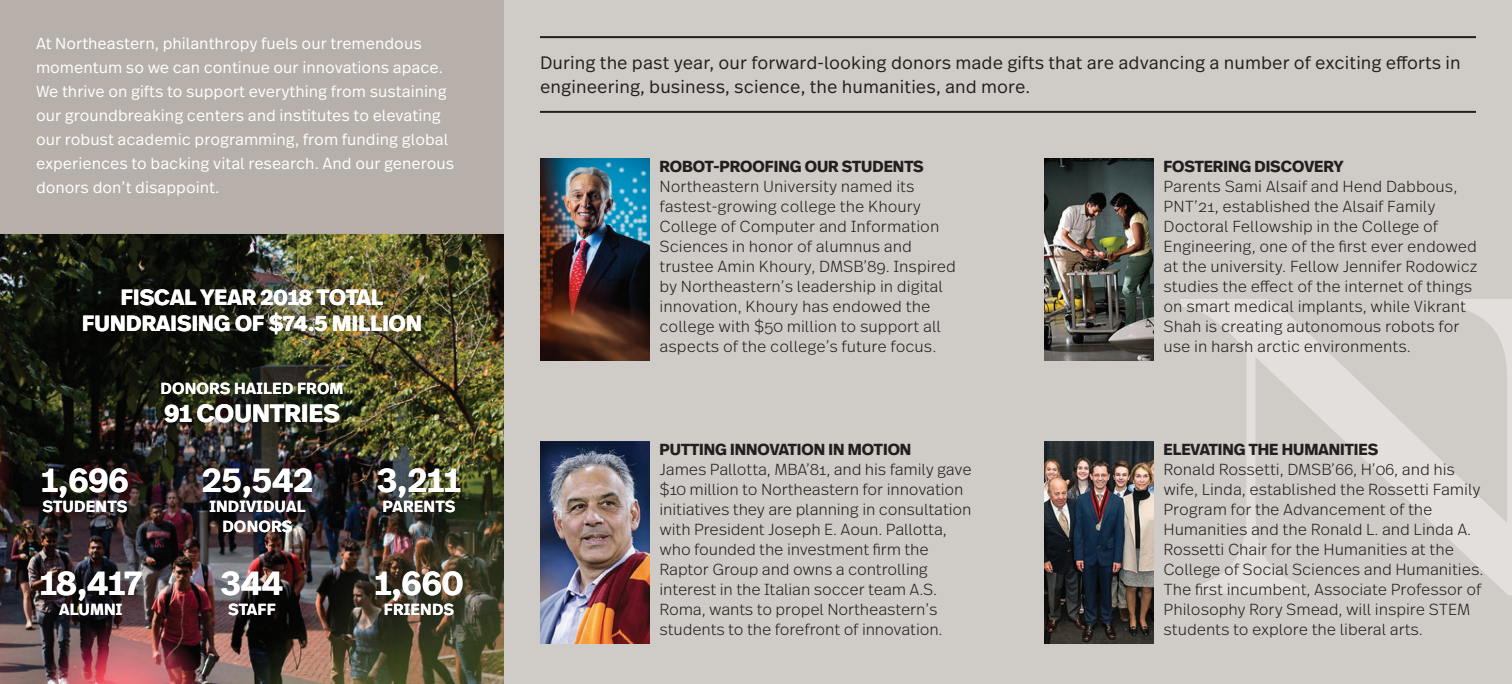
<style>
.page{position:relative;width:1512px;height:684px;background:#fff}
.page>*{position:absolute;margin:0;border:0;box-sizing:border-box;transform-origin:0 0}
.t1{font:600 34px "Real Head Pro";letter-spacing:-.01em;color:#fff}
.t2{font:700 25px "Real Head Pro";letter-spacing:.01em;color:#fff}
.t3{font:700 22px/26.4px "Real Head Pro";letter-spacing:.01em;color:#fff;text-align:center}
.t4{font:300 18px/24px "Real Text Pro";letter-spacing:.005em;color:#231f20}
.t5{font:300 16px/20px "Real Text Pro";letter-spacing:-.005em;color:#231f20}
.t6{font:300 16px/24px "Real Text Pro";color:#fff}
.t7{font:700 16px "Real Head Pro";color:#231f20}
.t8{font:600 16px/20px "Real Text Pro";letter-spacing:.01em;color:#fff;text-align:center}
</style>
<div class="page">
<div style="left:497px;top:0;width:1015px;height:684px;background:#cfcbc7"></div>
<img style="left:0;top:234px;width:504px;height:450px">
<svg style="left:1180px;top:299px;width:332px;height:296px"></svg>
<img style="left:540px;top:159px;width:110px;height:202px">
<img style="left:1044px;top:159px;width:110px;height:202px">
<img style="left:540px;top:442px;width:110px;height:202px">
<img style="left:1044px;top:442px;width:110px;height:202px">
<hr style="left:540px;top:36px;width:936px;height:2px;background:#231f20">
<hr style="left:540px;top:111px;width:936px;height:2px;background:#231f20">
<div style="left:0;top:0;width:504px;height:234px;background:#b6afaa"></div>
<p class="t6" style="left:36px;top:31px;width:420px">At Northeastern, philanthropy fuels our tremendous momentum so we can continue our innovations apace.<br>We thrive on gifts to support everything from sustaining our groundbreaking centers and institutes to elevating our robust academic programming, from funding global experiences to backing vital research. And our generous donors don’t disappoint.</p>
<h3 class="t3" style="left:82px;top:283px;width:341px">FISCAL YEAR 2018 TOTAL<br>FUNDRAISING OF $74.5 MILLION</h3>
<h1 class="t1" style="left:41px;top:456px;width:89px">1,696</h1>
<p class="t8" style="left:42px;top:496px;width:87px">STUDENTS</p>
<h1 class="t1" style="left:40px;top:559px;width:104px">18,417</h1>
<p class="t8" style="left:59px;top:599px;width:65px">ALUMNI</p>
<p class="t8" style="left:160px;top:378px;width:185px">DONORS HAILED FROM</p>
<h2 class="t2" style="left:164px;top:395px;width:177px">91 COUNTRIES</h2>
<h1 class="t1" style="left:202px;top:456px;width:113px">25,542</h1>
<p class="t8" style="left:209px;top:496px;width:98px">INDIVIDUAL<br>DONORS</p>
<h1 class="t1" style="left:221px;top:559px;width:64px">344</h1>
<p class="t8" style="left:228px;top:599px;width:49px">STAFF</p>
<h1 class="t1" style="left:377px;top:456px;width:85px">3,211</h1>
<p class="t8" style="left:383px;top:496px;width:74px">PARENTS</p>
<h1 class="t1" style="left:374px;top:559px;width:91px">1,660</h1>
<p class="t8" style="left:384px;top:599px;width:72px">FRIENDS</p>
<p class="t4" style="left:540px;top:50px;width:922px">During the past year, our forward-looking donors made gifts that are advancing a number of exciting efforts in engineering, business, science, the humanities, and more.</p>
<p class="t7" style="left:660px;top:154px;width:266px">ROBOT-PROOFING OUR STUDENTS</p>
<p class="t5" style="left:660px;top:175px;width:298px">Northeastern University named its fastest-growing college the Khoury College of Computer and Information Sciences in honor of alumnus and trustee Amin Khoury, DMSB’89. Inspired by Northeastern’s leadership in digital innovation, Khoury has endowed the college with $50 million to support all aspects of the college’s future focus.</p>
<p class="t7" style="left:660px;top:437px;width:253px">PUTTING INNOVATION IN MOTION</p>
<p class="t5" style="left:660px;top:458px;width:314px">James Pallotta, MBA’81, and his family gave $10 million to Northeastern for innovation initiatives they are planning in consultation with President Joseph E. Aoun. Pallotta, who founded the investment firm the Raptor Group and owns a controlling interest in the Italian soccer team A.S.<br>Roma, wants to propel Northeastern’s students to the forefront of innovation.</p>
<p class="t7" style="left:1164px;top:154px;width:181px">FOSTERING DISCOVERY</p>
<p class="t5" style="left:1164px;top:175px;width:316px">Parents Sami Alsaif and Hend Dabbous, PNT’21, established the Alsaif Family Doctoral Fellowship in the College of Engineering, one of the first ever endowed at the university. Fellow Jennifer Rodowicz studies the effect of the internet of things on smart medical implants, while Vikrant Shah is creating autonomous robots for use in harsh arctic environments.</p>
<p class="t7" style="left:1164px;top:437px;width:216px">ELEVATING THE HUMANITIES</p>
<p class="t5" style="left:1164px;top:458px;width:321px">Ronald Rossetti, DMSB’66, H’06, and his wife, Linda, established the Rossetti Family Program for the Advancement of the Humanities and the Ronald L. and Linda A.<br>Rossetti Chair for the Humanities at the College of Social Sciences and Humanities.<br>The first incumbent, Associate Professor of Philosophy Rory Smead, will inspire STEM students to explore the liberal arts.</p>
</div>
